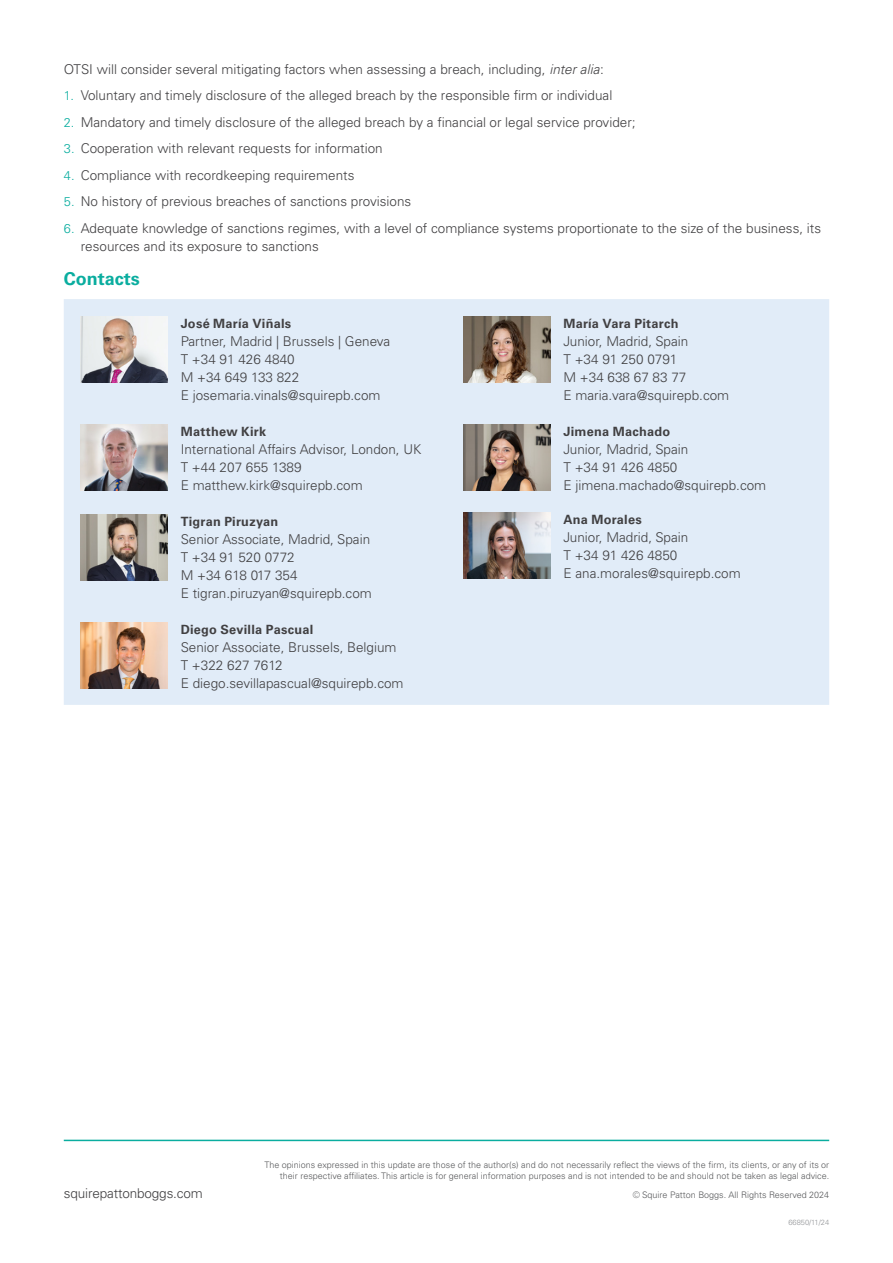
<style>
.page{position:relative;width:893px;height:1263px;background:#fff}
.page>*{position:absolute;margin:0;border:0;box-sizing:border-box;transform-origin:0 0}
.t1{font:700 18px "Univers LTCYR 65";color:#0aad9f}
.t2{font:300 13.5px/18px "Univers LTCYR 45";color:#414042}
.t3{font:700 12.75px "Univers LTCYR 65";letter-spacing:.02em;color:#414042}
.t4{font:300 9px/10.8px "Univers LTCYR 45";color:#58595b;text-align:right}
.t5{font:300 7.5px "Univers LTCYR 45";color:#939598}
.s1{font-style:italic}
.s2{font-size:12.75px;color:#0aad9f}
</style>
<div class="page">
<hr style="left:64px;top:1140px;width:765px;height:1px;background:#0aad9f">
<div style="left:64px;top:299px;width:765px;height:406px;background:#e1ecf8"></div>
<img style="left:81px;top:316px;width:87px;height:66px">
<img style="left:81px;top:424px;width:87px;height:66px">
<img style="left:81px;top:514px;width:87px;height:66px">
<img style="left:81px;top:622px;width:87px;height:66px">
<img style="left:463px;top:316px;width:88px;height:66px">
<img style="left:463px;top:424px;width:88px;height:66px">
<img style="left:463px;top:513px;width:88px;height:65px">
<p class="t2" style="left:64px;top:59px;width:541px">OTSI will consider several mitigating factors when assessing a breach, including, <span class="s1">inter alia</span>:</p>
<p class="t2" style="left:64px;top:86px;width:550px"><span class="s2">1.</span> Voluntary and timely disclosure of the alleged breach by the responsible firm or individual</p>
<p class="t2" style="left:64px;top:112px;width:573px"><span class="s2">2.</span> Mandatory and timely disclosure of the alleged breach by a financial or legal service provider;</p>
<p class="t2" style="left:64px;top:139px;width:321px"><span class="s2">3.</span> Cooperation with relevant requests for information</p>
<p class="t2" style="left:64px;top:165px;width:292px"><span class="s2">4.</span> Compliance with recordkeeping requirements</p>
<p class="t2" style="left:64px;top:192px;width:349px"><span class="s2">5.</span> No history of previous breaches of sanctions provisions</p>
<p class="t2" style="left:81px;top:218px;width:742px;text-indent:-17px"><span class="s2">6.</span> Adequate knowledge of sanctions regimes, with a level of compliance systems proportionate to the size of the business, its resources and its exposure to sanctions</p>
<h1 class="t1" style="left:64px;top:266px;width:78px">Contacts</h1>
<p class="t3" style="left:181px;top:314px;width:112px">José María Viñals</p>
<p class="t2" style="left:181px;top:332px;width:211px">Partner, Madrid | Brussels | Geneva<br>T +34 91 426 4840<br>M +34 649 133 822<br>E josemaria.vinals@squirepb.com</p>
<p class="t3" style="left:181px;top:422px;width:87px">Matthew Kirk</p>
<p class="t2" style="left:181px;top:440px;width:242px">International Affairs Advisor, London, UK<br>T +44 207 655 1389<br>E matthew.kirk@squirepb.com</p>
<p class="t3" style="left:181px;top:512px;width:99px">Tigran Piruzyan</p>
<p class="t2" style="left:181px;top:530px;width:193px">Senior Associate, Madrid, Spain<br>T +34 91 520 0772<br>M +34 618 017 354<br>E tigran.piruzyan@squirepb.com</p>
<p class="t3" style="left:181px;top:620px;width:134px">Diego Sevilla Pascual</p>
<p class="t2" style="left:181px;top:638px;width:224px">Senior Associate, Brussels, Belgium<br>T +322 627 7612<br>E diego.sevillapascual@squirepb.com</p>
<p class="t3" style="left:563px;top:314px;width:117px">María Vara Pitarch</p>
<p class="t2" style="left:563px;top:332px;width:167px">Junior, Madrid, Spain<br>T +34 91 250 0791<br>M +34 638 67 83 77<br>E maria.vara@squirepb.com</p>
<p class="t3" style="left:563px;top:422px;width:108px">Jimena Machado</p>
<p class="t2" style="left:563px;top:440px;width:204px">Junior, Madrid, Spain<br>T +34 91 426 4850<br>E jimena.machado@squirepb.com</p>
<p class="t3" style="left:563px;top:511px;width:80px">Ana Morales</p>
<p class="t2" style="left:563px;top:528px;width:179px">Junior, Madrid, Spain<br>T +34 91 426 4850<br>E ana.morales@squirepb.com</p>
<p class="t2" style="left:64px;top:1184px;width:141px">squirepattonboggs.com</p>
<p class="t4" style="left:265px;top:1159px;width:566px">The opinions expressed in this update are those of the author(s) and do not necessarily reflect the views of the firm, its clients, or any of its or their respective affiliates. This article is for general information purposes and is not intended to be and should not be taken as legal advice.</p>
<p class="t4" style="left:633px;top:1189px;width:198px">© Squire Patton Boggs. All Rights Reserved 2024</p>
<p class="t5" style="left:788px;top:1217px;width:42px">66850/11/24</p>
</div>
